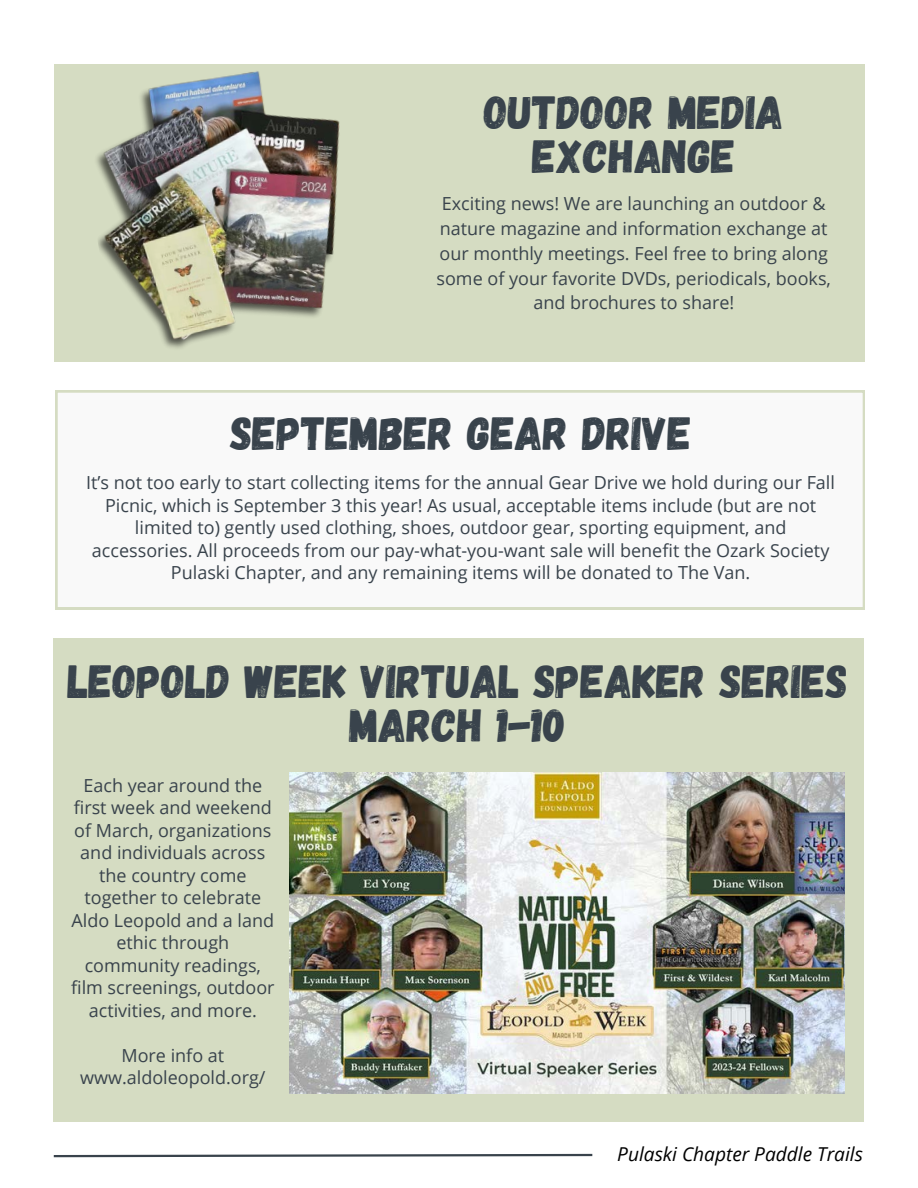
<style>
.page{position:relative;width:918px;height:1188px;background:#fff}
.page>*{position:absolute;margin:0;border:0;box-sizing:border-box;transform-origin:0 0}
.t1{font:46.5px/43.8px "Gagalin";color:#39434c;text-align:center}
.t2{font:italic 19.2px "Open Sans";color:#000}
.t3{font:18px/22.5px "Open Sans";color:#39434c;text-align:center}
</style>
<div class="page">
<svg style="left:53px;top:1153px;width:540px;height:5px"></svg>
<svg style="left:55px;top:390px;width:810px;height:219px"></svg>
<div style="left:54px;top:64px;width:811px;height:297px;background:#d5dcc2"></div>
<img style="left:96px;top:71px;width:244px;height:278px">
<div style="left:53px;top:638px;width:810px;height:484px;background:#d5dcc2"></div>
<img style="left:290px;top:772px;width:554px;height:322px">
<h2 class="t1" style="left:484px;top:88px;width:301px">OUTDOOR MEDIA<br>EXCHANGE</h2>
<p class="t3" style="left:437px;top:191px;width:396px;line-height:24.8px">Exciting news! We are launching an outdoor &amp; nature magazine and information exchange at our monthly meetings. Feel free to bring along some of your favorite DVDs, periodicals, books, and brochures to share!</p>
<h2 class="t1" style="left:230px;top:409px;width:463px">SEPTEMBER GEAR DRIVE</h2>
<p class="t3" style="left:86px;top:471px;width:750px">It’s not too early to start collecting items for the annual Gear Drive we hold during our Fall Picnic, which is September 3 this year! As usual, acceptable items include (but are not limited to) gently used clothing, shoes, outdoor gear, sporting equipment, and accessories. All proceeds from our pay-what-you-want sale will benefit the Ozark Society Pulaski Chapter, and any remaining items will be donated to The Van.</p>
<p class="t1" style="left:68px;top:657px;width:782px">LEOPOLD WEEK VIRTUAL SPEAKER SERIES<br>MARCH 1-10</p>
<p class="t3" style="left:71px;top:773px;width:205px">Each year around the first week and weekend of March, organizations and individuals across the country come together to celebrate<br>Aldo Leopold and a land ethic through community readings, film screenings, outdoor activities, and more.</p>
<p class="t3" style="left:80px;top:1043px;width:187px">More info at www.aldoleopold.org/</p>
<p class="t2" style="left:617px;top:1141px;width:247px">Pulaski Chapter Paddle Trails</p>
</div>
